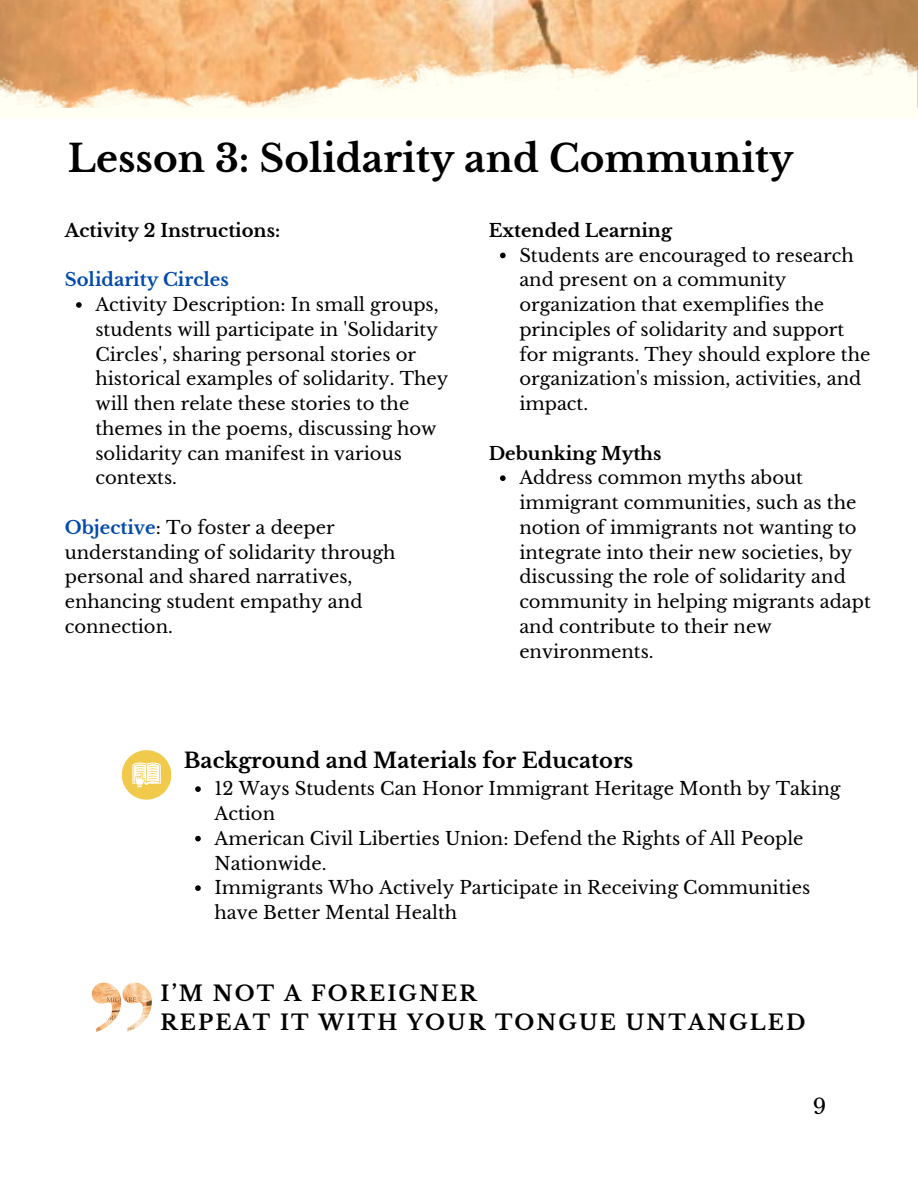
<style>
.page{position:relative;width:918px;height:1188px;background:#fff}
.page>*{position:absolute;margin:0;border:0;box-sizing:border-box;transform-origin:0 0}
.t1{font:700 37.5px "Libre Baskerville";color:#000}
.t2{font:700 21.15px/29.2px "Libre Baskerville";letter-spacing:.1em;color:#000}
.t3{font:700 21px "Libre Baskerville";color:#000}
.t4{font:21px "Libre Baskerville";color:#000}
.t5{font:18px/24.8px "Libre Baskerville";color:#000}
.t6{font:700 18px "Libre Baskerville";color:#000}
.t7{font:700 18px "Libre Baskerville";color:#004aad}
.s1{font-weight:700;color:#004aad}
</style>
<div class="page">
<img style="left:92px;top:983px;width:60px;height:49px">
<svg style="left:76px;top:302px;width:6px;height:6px"></svg>
<svg style="left:500px;top:253px;width:6px;height:5px"></svg>
<svg style="left:500px;top:475px;width:6px;height:6px"></svg>
<svg style="left:195px;top:786px;width:6px;height:6px"></svg>
<svg style="left:195px;top:836px;width:6px;height:5px"></svg>
<svg style="left:195px;top:885px;width:6px;height:6px"></svg>
<svg style="left:122px;top:750px;width:49px;height:50px"></svg>
<img style="left:0;top:1px;width:918px;height:41px">
<img style="left:0;top:42px;width:918px;height:75px">
<p class="t1" style="left:68px;top:136px;width:727px">Lesson 3: Solidarity and Community</p>
<p class="t6" style="left:65px;top:219px;width:217px">Activity 2 Instructions:</p>
<h1 class="t7" style="left:65px;top:269px;width:166px">Solidarity Circles</h1>
<h4 class="t5" style="left:95px;top:292px;width:354px">Activity Description: In small groups, students will participate in 'Solidarity Circles', sharing personal stories or historical examples of solidarity. They will then relate these stories to the themes in the poems, discussing how solidarity can manifest in various contexts.</h4>
<h4 class="t5" style="left:65px;top:515px;width:332px"><span class="s1">Objective</span>: To foster a deeper understanding of solidarity through personal and shared narratives, enhancing student empathy and connection.</h4>
<p class="t6" style="left:489px;top:219px;width:185px">Extended Learning</p>
<p class="t5" style="left:519px;top:243px;width:353px">Students are encouraged to research and present on a community organization that exemplifies the principles of solidarity and support for migrants. They should explore the organization's mission, activities, and impact.</p>
<h4 class="t6" style="left:489px;top:442px;width:174px">Debunking Myths</h4>
<p class="t5" style="left:519px;top:466px;width:353px">Address common myths about immigrant communities, such as the notion of immigrants not wanting to integrate into their new societies, by discussing the role of solidarity and community in helping migrants adapt and contribute to their new environments.</p>
<h4 class="t3" style="left:184px;top:748px;width:451px">Background and Materials for Educators</h4>
<p class="t5" style="left:215px;top:777px;width:628px">12 Ways Students Can Honor Immigrant Heritage Month by Taking<br>Action</p>
<p class="t5" style="left:215px;top:826px;width:591px">American Civil Liberties Union: Defend the Rights of All People<br>Nationwide.</p>
<h3 class="t5" style="left:215px;top:876px;width:597px">Immigrants Who Actively Participate in Receiving Communities have Better Mental Health</h3>
<p class="t2" style="left:161px;top:979px;width:646px">I’M NOT A FOREIGNER<br>REPEAT IT WITH YOUR TONGUE UNTANGLED</p>
<p class="t4" style="left:813px;top:1094px;width:15px">9</p>
</div>
